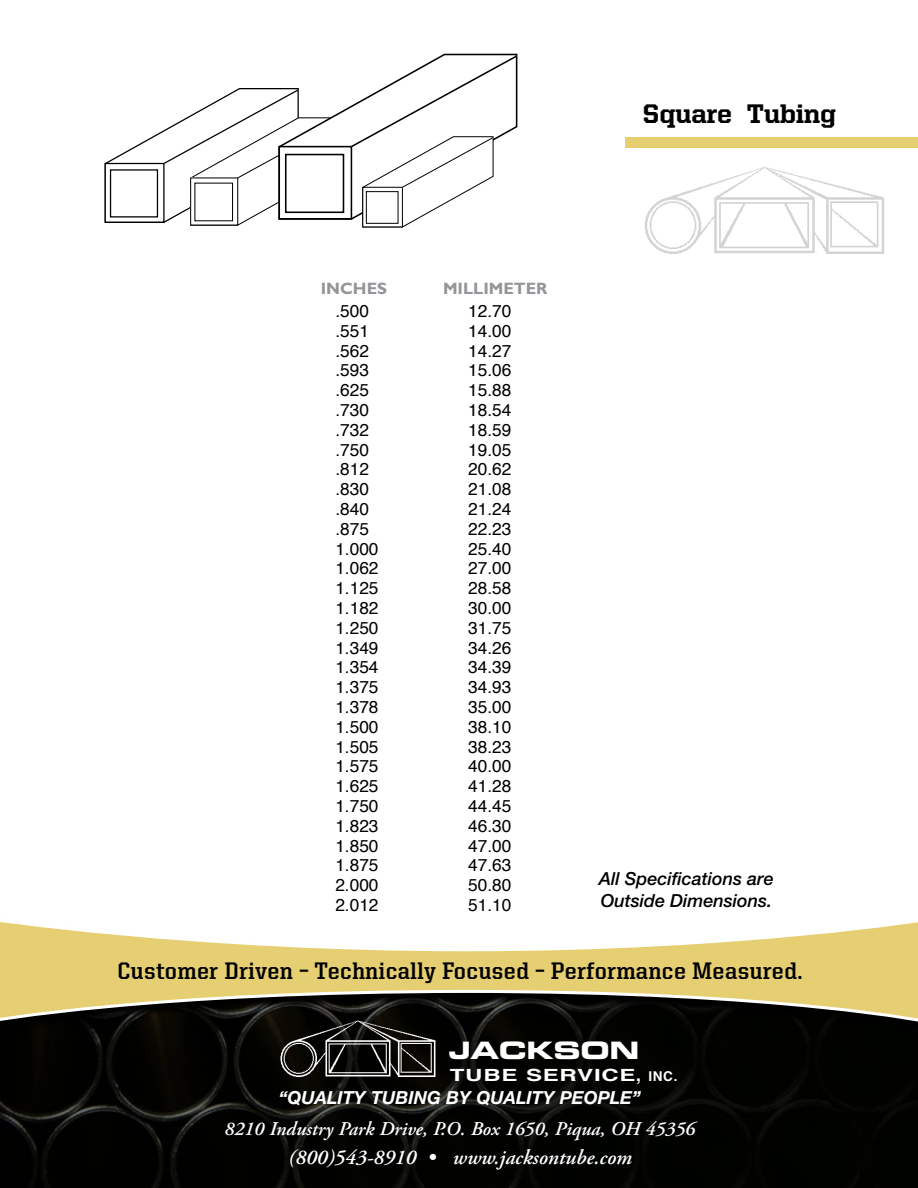
<style>
.page{position:relative;width:918px;height:1188px;background:#fff}
.page>*{position:absolute;margin:0;border:0;box-sizing:border-box;transform-origin:0 0}
.t1{font:800 27px "United Serif Reg";color:#000}
.t2{font:700 24px "United Serif Semi Cond";letter-spacing:.02em;color:#000;scale:1.12 1}
.t3{font:24px "Eurostile Bold Extended Two";letter-spacing:-.015em;color:#fff;scale:1.1 1}
.t4{font:italic 600 21px "Adobe Garamond Pro";color:#fff}
.t5{font:italic 600 19.5px "Adobe Garamond Pro";color:#fff}
.t6{font:italic 500 18px/21.6px "Helvetica Neue";color:#000}
.t7{font:italic 700 18px "Helvetica Neue";color:#fff}
.t8{font:17.25px "Helvetica";color:#000}
.t9{font:700 16.8px "Helvetica";letter-spacing:.03em;color:#fff;scale:1.43 1}
.t10{font:700 16.5px "Gill Sans";color:#939598}
.s1{font-size:18px}
.s2{font-size:13.5px}
</style>
<div class="page">
<svg style="left:104px;top:53px;width:414px;height:175px"></svg>
<div style="left:366px;top:192px;width:32px;height:31px;background:#fff"></div>
<div style="left:366px;top:191px;width:32px;height:33px;border:1px solid #000"></div>
<div style="left:626px;top:138px;width:292px;height:10px;background:#e6cf72"></div>
<img style="left:645px;top:167px;width:239px;height:86px">
<div style="left:0;top:952px;width:918px;height:236px;background:#000"></div>
<img style="left:280px;top:1038px;width:155px;height:39px">
<svg style="left:0;top:922px;width:918px;height:104px"></svg>
<h1 class="t1" style="left:643px;top:99px;width:195px">Square Tubing</h1>
<p class="t10" style="left:321px;top:279px;width:68px">INCHES</p>
<p class="t10" style="left:443px;top:279px;width:106px">MILLIMETER</p>
<p class="t8" style="left:335px;top:299px;width:35px">.500</p>
<p class="t8" style="left:468px;top:299px;width:45px">12.70</p>
<p class="t8" style="left:335px;top:319px;width:35px">.551</p>
<p class="t8" style="left:468px;top:319px;width:45px">14.00</p>
<p class="t8" style="left:335px;top:339px;width:35px">.562</p>
<p class="t8" style="left:468px;top:339px;width:45px">14.27</p>
<p class="t8" style="left:335px;top:359px;width:35px">.593</p>
<p class="t8" style="left:468px;top:359px;width:45px">15.06</p>
<p class="t8" style="left:335px;top:379px;width:35px">.625</p>
<p class="t8" style="left:468px;top:379px;width:45px">15.88</p>
<p class="t8" style="left:335px;top:398px;width:35px">.730</p>
<p class="t8" style="left:468px;top:398px;width:45px">18.54</p>
<p class="t8" style="left:335px;top:418px;width:35px">.732</p>
<p class="t8" style="left:468px;top:418px;width:45px">18.59</p>
<p class="t8" style="left:335px;top:438px;width:35px">.750</p>
<p class="t8" style="left:468px;top:438px;width:45px">19.05</p>
<p class="t8" style="left:335px;top:458px;width:35px">.812</p>
<p class="t8" style="left:468px;top:458px;width:45px">20.62</p>
<p class="t8" style="left:335px;top:478px;width:35px">.830</p>
<p class="t8" style="left:468px;top:478px;width:45px">21.08</p>
<p class="t8" style="left:335px;top:497px;width:35px">.840</p>
<p class="t8" style="left:468px;top:497px;width:45px">21.24</p>
<p class="t8" style="left:335px;top:517px;width:35px">.875</p>
<p class="t8" style="left:468px;top:517px;width:45px">22.23</p>
<p class="t8" style="left:335px;top:537px;width:45px">1.000</p>
<p class="t8" style="left:468px;top:537px;width:45px">25.40</p>
<p class="t8" style="left:335px;top:557px;width:45px">1.062</p>
<p class="t8" style="left:468px;top:557px;width:45px">27.00</p>
<p class="t8" style="left:335px;top:577px;width:45px">1.125</p>
<p class="t8" style="left:468px;top:577px;width:45px">28.58</p>
<p class="t8" style="left:335px;top:596px;width:45px">1.182</p>
<p class="t8" style="left:468px;top:596px;width:45px">30.00</p>
<p class="t8" style="left:335px;top:616px;width:45px">1.250</p>
<p class="t8" style="left:468px;top:616px;width:45px">31.75</p>
<p class="t8" style="left:335px;top:636px;width:45px">1.349</p>
<p class="t8" style="left:468px;top:636px;width:45px">34.26</p>
<p class="t8" style="left:335px;top:656px;width:45px">1.354</p>
<p class="t8" style="left:468px;top:656px;width:45px">34.39</p>
<p class="t8" style="left:335px;top:676px;width:45px">1.375</p>
<p class="t8" style="left:468px;top:676px;width:45px">34.93</p>
<p class="t8" style="left:335px;top:695px;width:45px">1.378</p>
<p class="t8" style="left:468px;top:695px;width:45px">35.00</p>
<p class="t8" style="left:335px;top:715px;width:45px">1.500</p>
<p class="t8" style="left:468px;top:715px;width:45px">38.10</p>
<p class="t8" style="left:335px;top:735px;width:45px">1.505</p>
<p class="t8" style="left:468px;top:735px;width:45px">38.23</p>
<p class="t8" style="left:335px;top:755px;width:45px">1.575</p>
<p class="t8" style="left:468px;top:755px;width:45px">40.00</p>
<p class="t8" style="left:335px;top:775px;width:45px">1.625</p>
<p class="t8" style="left:468px;top:775px;width:45px">41.28</p>
<p class="t8" style="left:335px;top:794px;width:45px">1.750</p>
<p class="t8" style="left:468px;top:794px;width:45px">44.45</p>
<p class="t8" style="left:335px;top:814px;width:45px">1.823</p>
<p class="t8" style="left:468px;top:814px;width:45px">46.30</p>
<p class="t8" style="left:335px;top:834px;width:45px">1.850</p>
<p class="t8" style="left:468px;top:834px;width:45px">47.00</p>
<p class="t8" style="left:335px;top:854px;width:45px">1.875</p>
<p class="t8" style="left:468px;top:854px;width:45px">47.63</p>
<p class="t8" style="left:335px;top:874px;width:45px">2.000</p>
<p class="t8" style="left:468px;top:874px;width:45px">50.80</p>
<p class="t8" style="left:335px;top:893px;width:45px">2.012</p>
<p class="t8" style="left:468px;top:893px;width:45px">51.10</p>
<p class="t6" style="left:599px;top:868px;width:177px">All Specifications are<br>Outside Dimensions.</p>
<h2 class="t2" style="left:117px;top:958px;width:613px">Customer Driven – Technically Focused – Performance Measured.</h2>
<h2 class="t3" style="left:449px;top:1033px;width:175px">JACKSON</h2>
<p class="t9" style="left:450px;top:1064px;width:161px">TUBE SERVICE<span class="s1">,</span> <span class="s2">INC.</span></p>
<p class="t5" style="left:224px;top:1117px;width:472px">8210 Industry Park Drive, P.O. Box 1650, Piqua, OH 45356</p>
<p class="t7" style="left:279px;top:1086px;width:364px">“QUALITY TUBING BY QUALITY PEOPLE”</p>
<p class="t4" style="left:289px;top:1145px;width:345px">(800)543-8910 • www.jacksontube.com</p>
</div>
